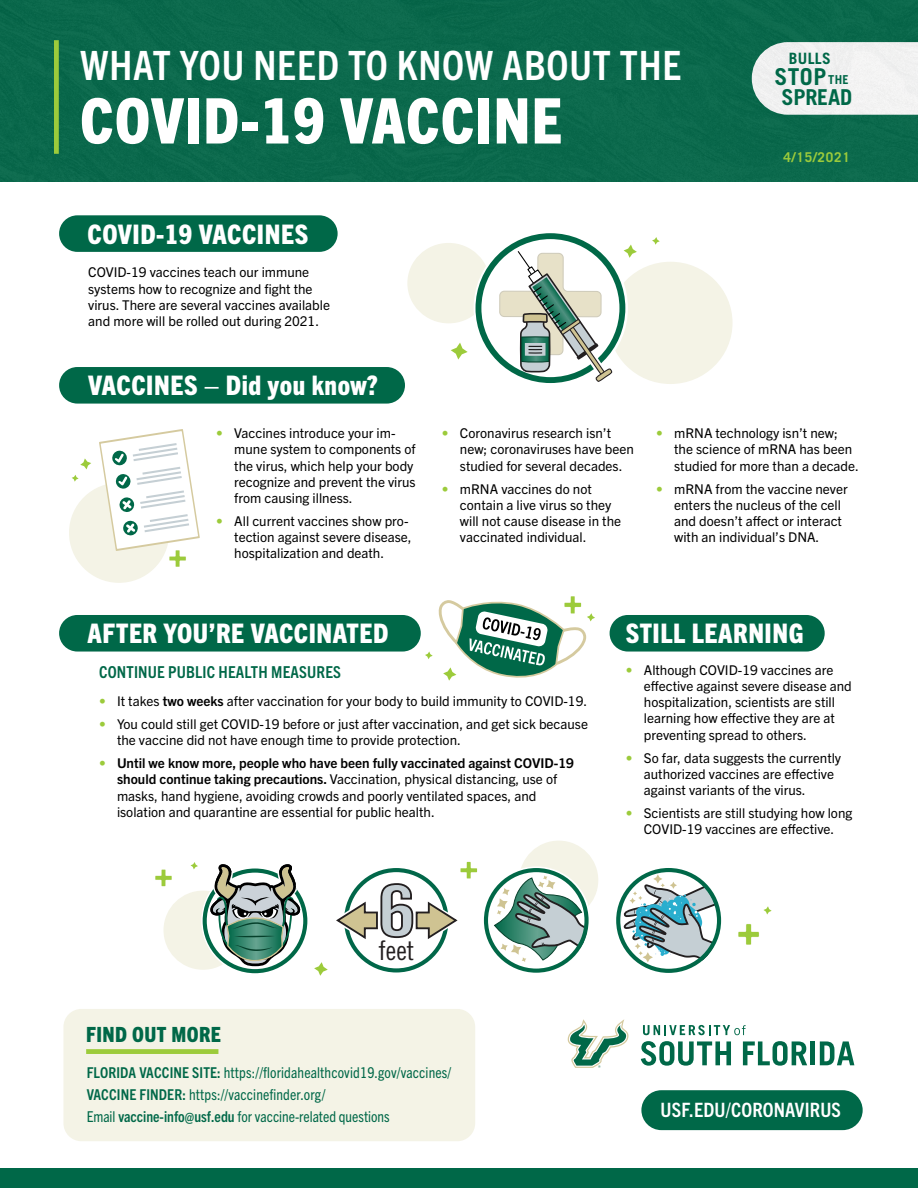
<style>
.page{position:relative;width:918px;height:1188px;background:#fff}
.page>*{position:absolute;margin:0;border:0;box-sizing:border-box;transform-origin:0 0}
.t1{font:800 condensed 63px "Trade Gothic Next LT Pro";letter-spacing:.02em;color:#fff}
.t2{font:700 condensed 40.5px "Trade Gothic Next LT Pro";letter-spacing:.02em;color:#fff}
.t3{font:800 condensed 27px "Trade Gothic Next LT Pro";letter-spacing:.02em;color:#fff}
.t4{font:26.85px "Trade Gothic LT Std Cn 18";color:#231f20}
.t5{font:700 23.25px "Trade Gothic LT Std";color:#006848}
.t6{font:700 21.9px "Trade Gothic LT Std";letter-spacing:-.01em;color:#006848}
.t7{font:800 condensed 21px "Trade Gothic Next LT Pro";letter-spacing:.02em;color:#006848}
.t8{font:700 condensed 19.8px "Trade Gothic Next LT Pro";letter-spacing:.01em;color:#fff}
.t9{font:700 condensed 16.5px "Trade Gothic Next LT Pro";letter-spacing:.01em;color:#006848}
.t10{font:700 15.6px "Trade Gothic LT Std";letter-spacing:.02em;color:#006848}
.t11{font:condensed 15px/22.4px "Trade Gothic Next LT Pro";letter-spacing:.01em;color:#006848}
.t12{font:13.5px/16.2px "Trade Gothic Next LT Pro";color:#000}
.t13{font:700 13.5px "Trade Gothic LT Std";letter-spacing:.06em;color:#9ccb3b}
.s1{font-size:12.3px}
.s2{color:#9ccb3b}
.s3{font-weight:700}
</style>
<div class="page">
<div style="left:59px;top:615px;width:362px;height:37px;background:#006848;border-radius:18px"></div>
<div style="left:163px;top:890px;width:80px;height:80px;background:#f4f3e6;border-radius:50%"></div>
<div style="left:519px;top:840px;width:80px;height:80px;background:#f4f3e6;border-radius:50%"></div>
<div style="left:641px;top:1090px;width:222px;height:40px;background:#006848;border-radius:20px"></div>
<svg style="left:568px;top:1019px;width:60px;height:49px"></svg>
<svg style="left:643px;top:1025px;width:103px;height:10px"></svg>
<svg style="left:641px;top:1041px;width:90px;height:25px"></svg>
<svg style="left:743px;top:1041px;width:64px;height:25px"></svg>
<hr style="left:811px;top:1041px;width:4px;height:24px;background:#006848">
<svg style="left:820px;top:1041px;width:34px;height:24px"></svg>
<div style="left:608px;top:262px;width:125px;height:122px;background:#f4f3e6;border-radius:50%"></div>
<div style="left:407px;top:243px;width:83px;height:80px;background:#f4f3e6;border-radius:50%"></div>
<svg style="left:624px;top:245px;width:13px;height:13px"></svg>
<svg style="left:652px;top:237px;width:8px;height:8px"></svg>
<div style="left:0;top:0;width:918px;height:181px;background:#0b694c"></div>
<div style="left:54px;top:40px;width:5px;height:114px;background:#9ccb3b"></div>
<svg style="left:763px;top:906px;width:9px;height:9px"></svg>
<div style="left:63px;top:1009px;width:412px;height:132px;background:#f4f3e6;border-radius:18px"></div>
<div style="left:86px;top:1049px;width:132px;height:5px;background:#9ccb3b"></div>
<svg style="left:738px;top:924px;width:21px;height:21px"></svg>
<svg style="left:425px;top:596px;width:170px;height:85px"></svg>
<div style="left:0;top:1169px;width:918px;height:19px;background:#006848"></div>
<svg style="left:314px;top:962px;width:14px;height:14px"></svg>
<svg style="left:155px;top:869px;width:17px;height:17px"></svg>
<div style="left:59px;top:215px;width:279px;height:37px;background:#006848;border-radius:18px"></div>
<div style="left:59px;top:367px;width:346px;height:37px;background:#006848;border-radius:18px"></div>
<div style="left:610px;top:615px;width:215px;height:37px;background:#006848;border-radius:18px"></div>
<svg style="left:69px;top:429px;width:131px;height:154px"></svg>
<svg style="left:191px;top:862px;width:116px;height:111px"></svg>
<svg style="left:474px;top:231px;width:154px;height:154px"></svg>
<div style="left:476px;top:233px;width:149px;height:150px;border:6px solid #006847;border-radius:50%"></div>
<svg style="left:499px;top:231px;width:115px;height:152px"></svg>
<svg style="left:343px;top:866px;width:107px;height:108px"></svg>
<svg style="left:336px;top:862px;width:141px;height:79px"></svg>
<svg style="left:483px;top:866px;width:107px;height:108px"></svg>
<svg style="left:494px;top:876px;width:94px;height:86px"></svg>
<div style="left:484px;top:868px;width:105px;height:105px;border:4px solid #006847;border-radius:50%"></div>
<svg style="left:615px;top:866px;width:108px;height:108px"></svg>
<svg style="left:623px;top:874px;width:95px;height:88px"></svg>
<div style="left:616px;top:868px;width:105px;height:105px;border:4px solid #006848;border-radius:50%"></div>
<svg style="left:451px;top:343px;width:17px;height:17px"></svg>
<h2 class="t2" style="left:80px;top:38px;width:603px">WHAT YOU NEED TO KNOW ABOUT THE</h2>
<h1 class="t1" style="left:80px;top:78px;width:484px">COVID-19 VACCINE</h1>
<h3 class="t3" style="left:88px;top:215px;width:222px">COVID-19 VACCINES</h3>
<p class="t12" style="left:88px;top:264px;width:243px">COVID-19 vaccines teach our immune systems how to recognize and fight the virus. There are several vaccines available and more will be rolled out during 2021.</p>
<h3 class="t3" style="left:88px;top:367px;width:291px">VACCINES – Did you know?</h3>
<p class="t10" style="left:789px;top:49px;width:44px">BULLS</p>
<h3 class="t5" style="left:774px;top:62px;width:76px">STOP<span class="s1">THE</span></h3>
<h3 class="t6" style="left:781px;top:84px;width:72px">SPREAD</h3>
<p class="t13" style="left:784px;top:148px;width:68px">4/15/2021</p>
<p class="t12" style="left:234px;top:424px;width:183px;text-indent:-18px"><span class="s2">•</span> Vaccines introduce your im&shy;mune system to components of the virus, which help your body recognize and prevent the virus from causing illness.</p>
<p class="t12" style="left:234px;top:512px;width:179px;text-indent:-18px"><span class="s2">•</span> All current vaccines show pro&shy;tection against severe disease, hospitalization and death.</p>
<h3 class="t3" style="left:88px;top:615px;width:302px">AFTER YOU’RE VACCINATED</h3>
<p class="t12" style="left:460px;top:424px;width:175px;text-indent:-18px"><span class="s2">•</span> Coronavirus research isn’t new; coronaviruses have been studied for several decades.</p>
<p class="t12" style="left:460px;top:480px;width:163px;text-indent:-18px"><span class="s2">•</span> mRNA vaccines do not contain a live virus so they will not cause disease in the vaccinated individual.</p>
<p class="t12" style="left:674px;top:424px;width:186px;text-indent:-18px"><span class="s2">•</span> mRNA technology isn’t new; the science of mRNA has been studied for more than a decade.</p>
<p class="t12" style="left:674px;top:480px;width:175px;text-indent:-18px"><span class="s2">•</span> mRNA from the vaccine never enters the nucleus of the cell and doesn’t affect or interact with an individual’s DNA.</p>
<h3 class="t3" style="left:626px;top:615px;width:179px">STILL LEARNING</h3>
<p class="t9" style="left:99px;top:661px;width:243px">CONTINUE PUBLIC HEALTH MEASURES</p>
<p class="t12" style="left:99px;top:692px;width:490px"><span class="s2">•</span> It takes <span class="s3">two weeks</span> after vaccination for your body to build immunity to COVID-19.</p>
<p class="t12" style="left:117px;top:715px;width:472px;text-indent:-18px"><span class="s2">•</span> You could still get COVID-19 before or just after vaccination, and get sick because the vaccine did not have enough time to provide protection.</p>
<p class="t12" style="left:117px;top:754px;width:458px;text-indent:-18px"><span class="s2">•</span> <span class="s3">Until we know more, people who have been fully vaccinated against COVID-19 should continue taking precautions.</span> Vaccination, physical distancing, use of masks, hand hygiene, avoiding crowds and poorly ventilated spaces, and isolation and quarantine are essential for public health.</p>
<p class="t12" style="left:644px;top:661px;width:209px;text-indent:-18px"><span class="s2">•</span> Although COVID-19 vaccines are effective against severe disease and hospitalization, scientists are still learning how effective they are at preventing spread to others.</p>
<p class="t12" style="left:644px;top:749px;width:199px;text-indent:-18px"><span class="s2">•</span> So far, data suggests the currently authorized vaccines are effective against variants of the virus.</p>
<p class="t12" style="left:626px;top:804px;width:228px;text-align:center"><span class="s2">•</span> Scientists are still studying how long<br>COVID-19 vaccines are effective.</p>
<h3 class="t7" style="left:86px;top:1020px;width:136px">FIND OUT MORE</h3>
<h3 class="t4" style="left:378px;top:935px;width:37px">feet</h3>
<p class="t11" style="left:87px;top:1060px;width:366px"><span class="s3">FLORIDA VACCINE SITE:</span> https://floridahealthcovid19.gov/vaccines/<br><span class="s3">VACCINE FINDER:</span> https://vaccinefinder.org/<br>Email <span class="s3">vaccine-info@usf.edu</span> for vaccine-related questions</p>
<h3 class="t8" style="left:661px;top:1097px;width:182px">USF.EDU/CORONAVIRUS</h3>
</div>
